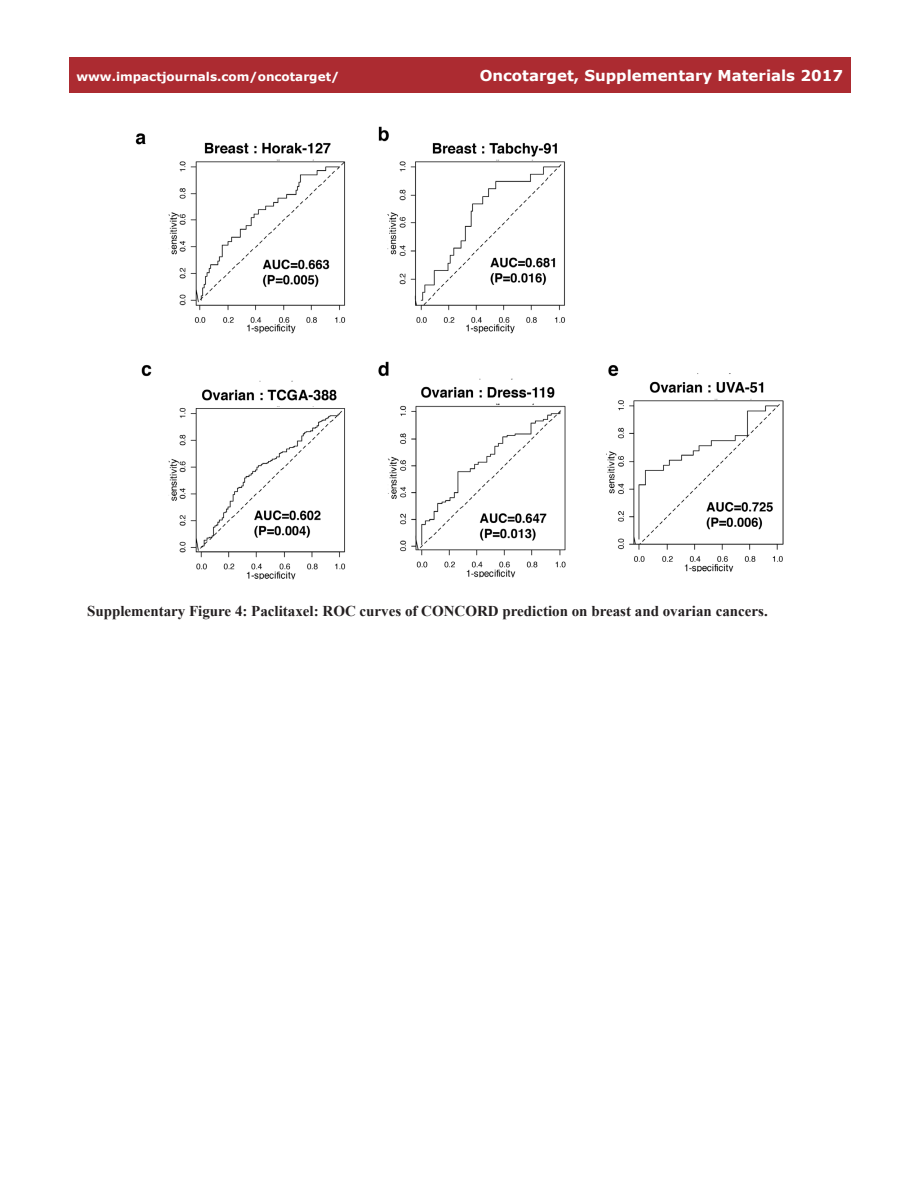
<style>
.page{position:relative;width:918px;height:1188px;background:#fff}
.page>*{position:absolute;margin:0;border:0;box-sizing:border-box;transform-origin:0 0}
.figuretext{font:700 15px "Times New Roman";color:#231f20}
.t1{font:700 15px "Verdana";color:#fff}
.t2{font:700 12px "Verdana";color:#fff}
</style>
<div class="page">
<div style="left:69px;top:57px;width:781px;height:36px;background:#ac2b31"></div>
<img style="left:136px;top:126px;width:648px;height:453px">
<p class="t2" style="left:76px;top:68px;width:264px">www.impactjournals.com/oncotarget/</p>
<p class="t1" style="left:480px;top:65px;width:365px">Oncotarget, Supplementary Materials 2017</p>
<p class="figuretext" style="left:87px;top:601px;width:682px">Supplementary Figure 4: Paclitaxel: ROC curves of CONCORD prediction on breast and ovarian cancers.</p>
</div>
